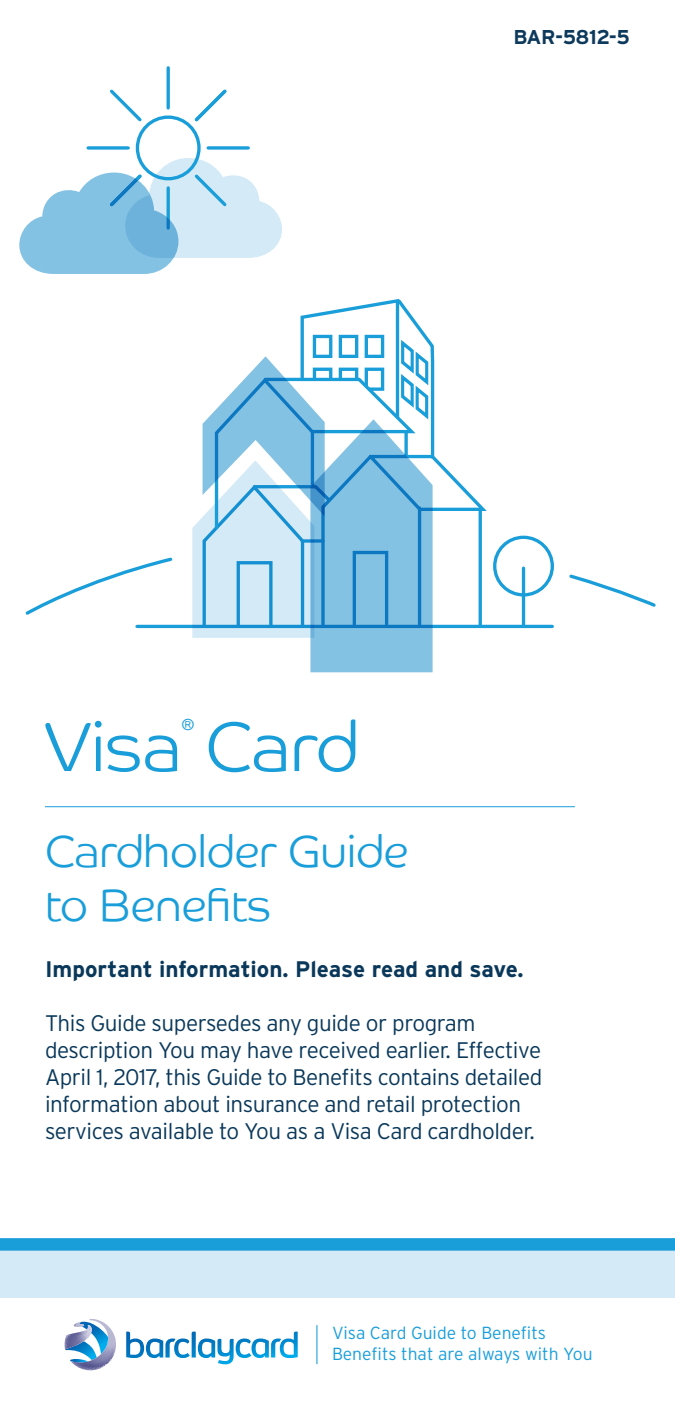
<style>
.page{position:relative;width:675px;height:1418px;background:#fff}
.page>*{position:absolute;margin:0;border:0;box-sizing:border-box;transform-origin:0 0}
.t1{font:70px "Barclaycard Co Lt";color:#199eda}
.t2{font:45px/54px "Barclaycard Co Lt";color:#199eda}
.t3{font:300 22.5px/27px "Interstate";letter-spacing:-.02em;color:#0a385a}
.t4{font:700 22.5px "Interstate";color:#0a385a}
.t5{font:700 20px "Interstate";letter-spacing:-.025em;color:#0d395c}
.t6{font:300 17.5px/21px "Interstate";color:#199eda}
.t7{font:16px "Barclaycard Co Lt";color:#199eda}
</style>
<div class="page">
<div style="left:0;top:1242px;width:675px;height:55px;background:#d4eaf6"></div>
<svg style="left:65px;top:1319px;width:51px;height:51px"></svg>
<svg style="left:126px;top:1331px;width:172px;height:27px"></svg>
<hr style="left:45px;top:806px;width:530px;height:1px;background:#199eda">
<div style="left:0;top:1238px;width:675px;height:12px;background:#199eda"></div>
<hr style="left:316px;top:1325px;width:1px;height:39px;background:#199eda">
<hr style="left:137px;top:625px;width:415px;height:3px;background:#199eda">
<div style="left:493px;top:535px;width:61px;height:61px;border:3px solid #199eda;border-radius:50%"></div>
<hr style="left:522px;top:568px;width:3px;height:58px;background:#199eda">
<div style="left:136px;top:115px;width:65px;height:65px;border:3px solid #199eda;border-radius:50%"></div>
<hr style="left:167px;top:68px;width:3px;height:40px;background:#199eda">
<svg style="left:194px;top:89px;width:33px;height:33px"></svg>
<svg style="left:208px;top:146px;width:40px;height:4px"></svg>
<svg style="left:88px;top:146px;width:40px;height:4px"></svg>
<svg style="left:110px;top:89px;width:32px;height:33px"></svg>
<svg style="left:19px;top:158px;width:263px;height:116px"></svg>
<svg style="left:25px;top:557px;width:148px;height:58px"></svg>
<svg style="left:569px;top:574px;width:87px;height:33px"></svg>
<svg style="left:192px;top:299px;width:299px;height:373px"></svg>
<p class="t5" style="left:513px;top:26px;width:118px">BAR-5812-5</p>
<p class="t7" style="left:181px;top:715px;width:15px">®</p>
<p class="t1" style="left:45px;top:705px;width:315px">Visa Card</p>
<p class="t2" style="left:45px;top:823px;width:365px">Cardholder Guide to Benefits</p>
<p class="t4" style="left:45px;top:956px;width:480px">Important information. Please read and save.</p>
<p class="t3" style="left:45px;top:1009px;width:499px">This Guide supersedes any guide or program description You may have received earlier. Effective April 1, 2017, this Guide to Benefits contains detailed information about insurance and retail protection services available to You as a Visa Card cardholder.</p>
<p class="t6" style="left:332px;top:1322px;width:262px">Visa Card Guide to Benefits<br>Benefits that are always with You</p>
</div>
